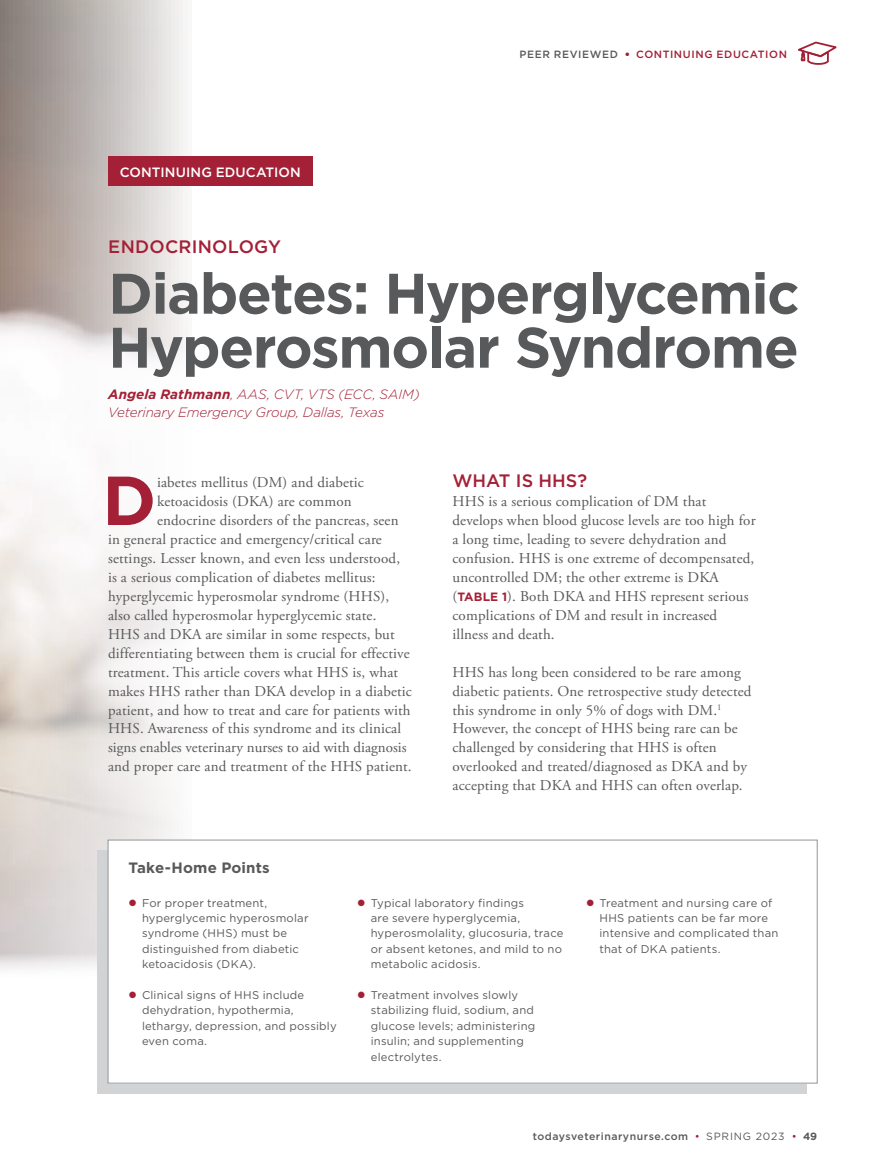
<style>
.page{position:relative;width:878px;height:1175px;background:#fff}
.page>*{position:absolute;margin:0;border:0;box-sizing:border-box;transform-origin:0 0}
.t1{font:700 69.15px "Gotham";color:#a42036}
.t2{font:700 57px/54px "Gotham";letter-spacing:-.025em;color:#58595b}
.t3{font:500 18px "Gotham";letter-spacing:.01em;color:#a42036}
.t4{font:15px/18.9px "Adobe Garamond Pro";letter-spacing:.01em;color:#58595b}
.t5{font:700 15px "Gotham";letter-spacing:.01em;color:#58595b}
.t6{font:italic 300 13.5px/18px "Gotham";letter-spacing:-.01em;color:#a42036}
.t7{font:500 13.5px "Gotham";letter-spacing:.01em;color:#fff}
.t8{font:11.25px/15.5px "Gotham";letter-spacing:.015em;color:#58595b}
.t9{font:500 10.5px "Gotham";letter-spacing:.05em;color:#58595b}
.t10{font:500 10.5px "Gotham";letter-spacing:.06em;color:#a42036}
.s1{color:#58595b}
.s2{font-weight:900}
.s3{font-weight:700}
.s4{font-family:"Gotham";font-weight:700;font-size:12px;color:#a42036}
.s5{font-weight:400;color:#a42036}
.s6{font-weight:400}
</style>
<div class="page">
<svg style="left:798px;top:41px;width:39px;height:24px"></svg>
<div style="left:97px;top:850px;width:709px;height:243px;background:#d1d3d4"></div>
<div style="left:108px;top:840px;width:709px;height:243px;background:#fff"></div>
<div style="left:108px;top:840px;width:709px;height:243px;border:1px solid #939598"></div>
<div style="left:108px;top:156px;width:204px;height:30px;background:#a42036"></div>
<p class="t7" style="left:120px;top:166px;width:183px">CONTINUING EDUCATION</p>
<p class="t10" style="left:519px;top:50px;width:269px"><span class="s1">PEER REVIEWED</span> <span class="s2">•</span> CONTINUING EDUCATION</p>
<p class="t3" style="left:108px;top:238px;width:174px">ENDOCRINOLOGY</p>
<h2 class="t2" style="left:108px;top:269px;width:692px">Diabetes: Hyperglycemic<br>Hyperosmolar Syndrome</h2>
<p class="t6" style="left:108px;top:386px;width:313px"><span class="s3">Angela Rathmann</span>, AAS, CVT, VTS (ECC, SAIM)<br>Veterinary Emergency Group, Dallas, Texas</p>
<h1 class="t1" style="left:102px;top:469px;width:56px">D</h1>
<p class="t4" style="left:157px;top:474px;width:208px">iabetes mellitus (DM) and diabetic</p>
<p class="t4" style="left:157px;top:493px;width:196px">ketoacidosis (DKA) are common</p>
<p class="t4" style="left:157px;top:512px;width:243px">endocrine disorders of the pancreas, seen</p>
<p class="t4" style="left:108px;top:531px;width:275px">in general practice and emergency/critical care</p>
<p class="t4" style="left:108px;top:550px;width:293px">settings. Lesser known, and even less understood,</p>
<p class="t4" style="left:108px;top:569px;width:269px">is a serious complication of diabetes mellitus:</p>
<p class="t4" style="left:108px;top:588px;width:283px">hyperglycemic hyperosmolar syndrome (HHS),</p>
<p class="t4" style="left:108px;top:607px;width:270px">also called hyperosmolar hyperglycemic state.</p>
<p class="t4" style="left:108px;top:626px;width:288px">HHS and DKA are similar in some respects, but</p>
<p class="t4" style="left:108px;top:645px;width:303px">differentiating between them is crucial for effective</p>
<p class="t4" style="left:108px;top:664px;width:291px">treatment. This article covers what HHS is, what</p>
<p class="t4" style="left:108px;top:683px;width:305px">makes HHS rather than DKA develop in a diabetic</p>
<p class="t4" style="left:108px;top:701px;width:304px">patient, and how to treat and care for patients with</p>
<p class="t4" style="left:108px;top:720px;width:294px">HHS. Awareness of this syndrome and its clinical</p>
<p class="t4" style="left:108px;top:739px;width:300px">signs enables veterinary nurses to aid with diagnosis</p>
<p class="t4" style="left:108px;top:758px;width:305px">and proper care and treatment of the HHS patient.</p>
<p class="t3" style="left:452px;top:473px;width:136px">WHAT IS HHS?</p>
<p class="t4" style="left:452px;top:493px;width:305px">HHS is a serious complication of DM that develops when blood glucose levels are too high for a long time, leading to severe dehydration and confusion. HHS is one extreme of decompensated, uncontrolled DM; the other extreme is DKA (<span class="s4">TABLE 1</span>). Both DKA and HHS represent serious complications of DM and result in increased illness and death.</p>
<p class="t4" style="left:452px;top:664px;width:300px">HHS has long been considered to be rare among diabetic patients. One retrospective study detected this syndrome in only 5% of dogs with DM.<sup>1<br></sup>However, the concept of HHS being rare can be challenged by considering that HHS is often overlooked and treated/diagnosed as DKA and by accepting that DKA and HHS can often overlap.</p>
<p class="t5" style="left:128px;top:860px;width:143px">Take-Home Points</p>
<p class="t8" style="left:142px;top:895px;width:168px">For proper treatment, hyperglycemic hyperosmolar syndrome (HHS) must be distinguished from diabetic ketoacidosis (DKA).</p>
<p class="t8" style="left:142px;top:987px;width:196px">Clinical signs of HHS include dehydration, hypothermia, lethargy, depression, and possibly even coma.</p>
<p class="t8" style="left:371px;top:895px;width:194px">Typical laboratory findings<br>are severe hyperglycemia, hyperosmolality, glucosuria, trace or absent ketones, and mild to no metabolic acidosis.</p>
<p class="t8" style="left:371px;top:987px;width:166px">Treatment involves slowly stabilizing fluid, sodium, and glucose levels; administering insulin; and supplementing electrolytes.</p>
<p class="t8" style="left:599px;top:895px;width:180px">Treatment and nursing care of<br>HHS patients can be far more intensive and complicated than that of DKA patients.</p>
<p class="t9" style="left:533px;top:1131px;width:286px">todaysveterinarynurse.com <span class="s5">•</span> <span class="s6">SPRING 2023</span> <span class="s5">•</span> <span class="s3">49</span></p>
</div>
